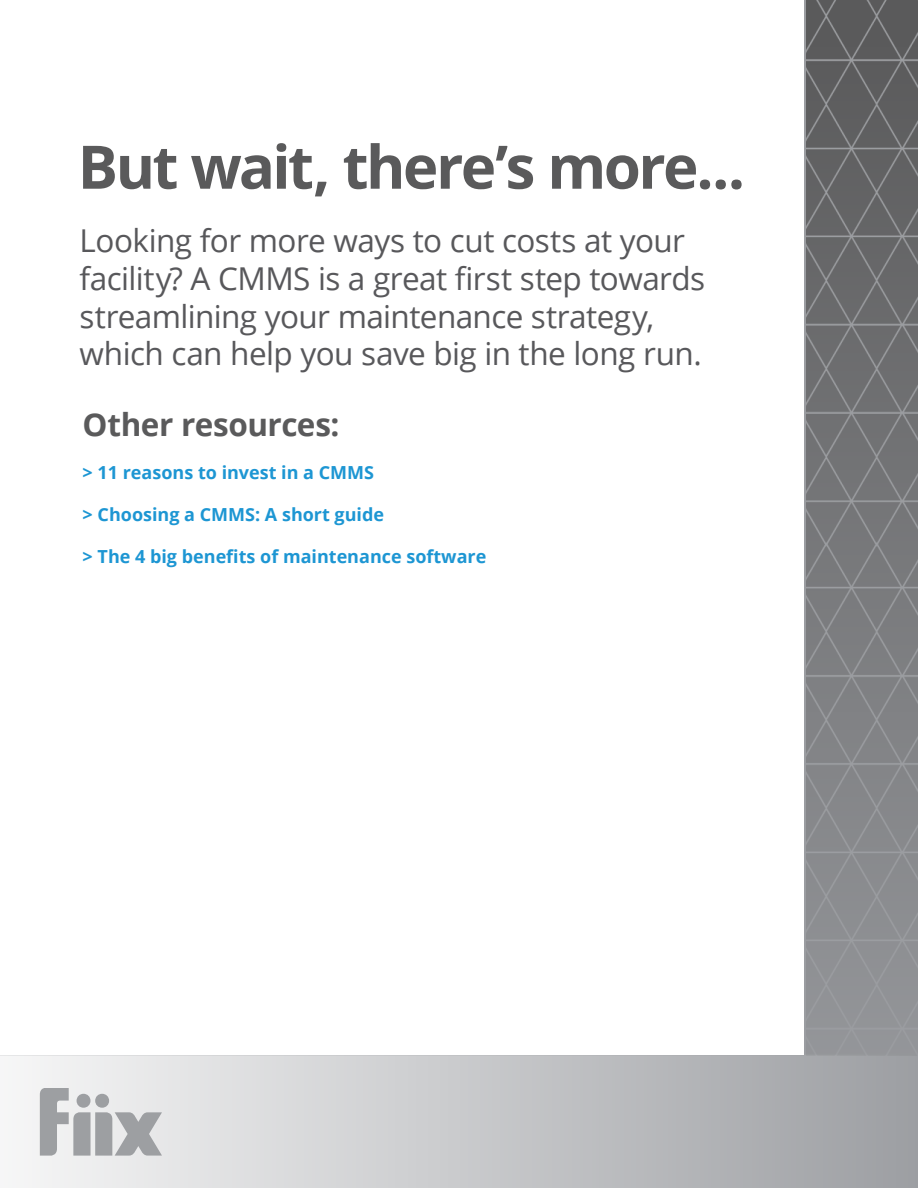
<style>
.page{position:relative;width:918px;height:1188px;background:#fff}
.page>*{position:absolute;margin:0;border:0;box-sizing:border-box;transform-origin:0 0}
.t1{font:700 60px "Open Sans";letter-spacing:-.04em;color:#5a5a5b}
.t2{font:31.5px/37.8px "Open Sans";letter-spacing:-.015em;color:#58585b}
.t3{font:700 31.5px "Open Sans";letter-spacing:-.015em;color:#5a5a5b}
.t4{font:700 18px "Open Sans";color:#1d96d3}
</style>
<div class="page">
<img style="left:807px;top:0;width:111px;height:1032px">
<svg style="left:40px;top:1088px;width:122px;height:68px;background:#c1c2c4"></svg>
<div style="left:77px;top:1094px;width:13px;height:14px;background:#9d9fa2;border-radius:50%"></div>
<div style="left:95px;top:1094px;width:14px;height:14px;background:#9d9fa2;border-radius:50%"></div>
<h1 class="t1" style="left:78px;top:125px;width:669px">But wait, there’s more...</h1>
<p class="t2" style="left:80px;top:221px;width:627px">Looking for more ways to cut costs at your facility? A CMMS is a great first step towards streamlining your maintenance strategy, which can help you save big in the long run.</p>
<p class="t3" style="left:83px;top:403px;width:258px">Other resources:</p>
<p class="t4" style="left:83px;top:460px;width:293px">&gt; 11 reasons to invest in a CMMS</p>
<p class="t4" style="left:83px;top:502px;width:303px">&gt; Choosing a CMMS: A short guide</p>
<p class="t4" style="left:83px;top:544px;width:405px">&gt; The 4 big benefits of maintenance software</p>
</div>
